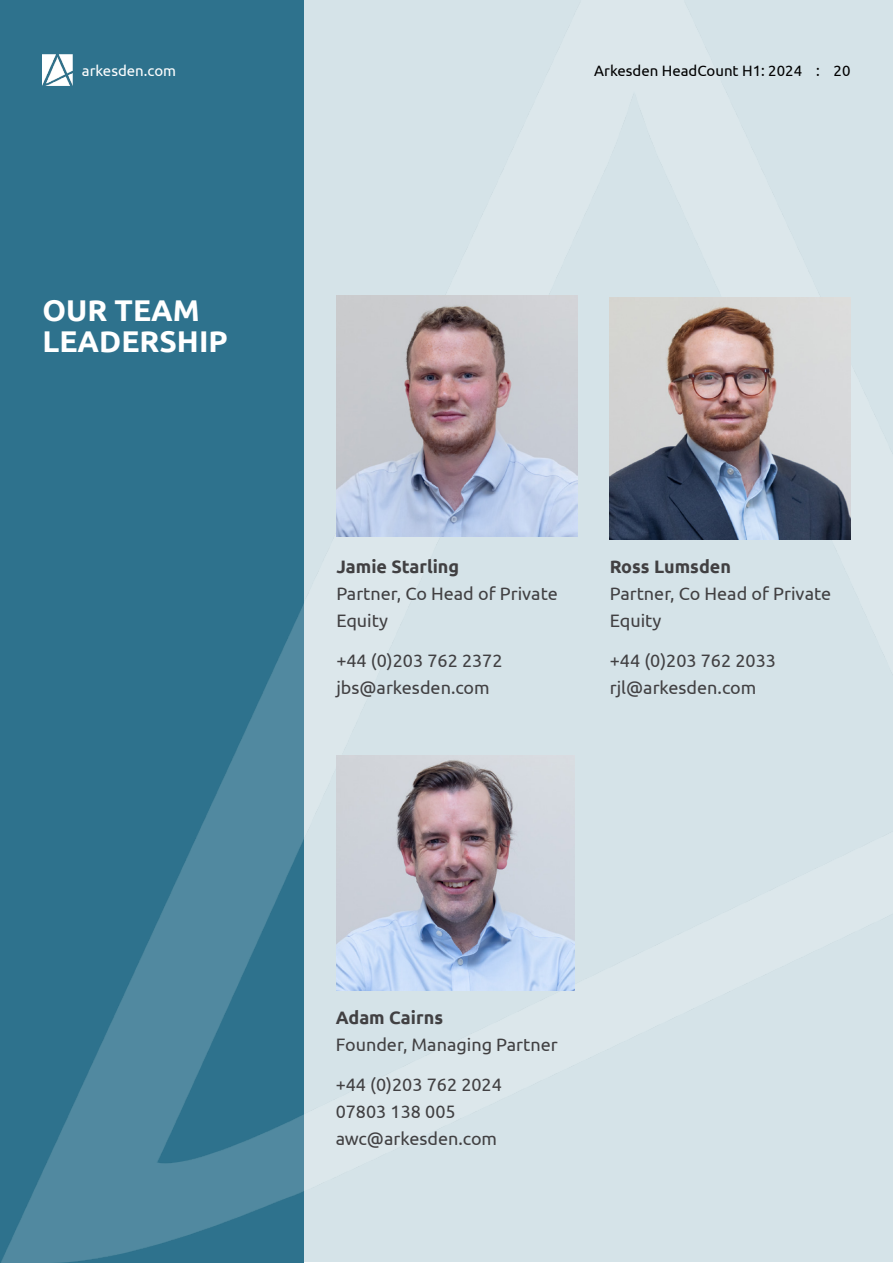
<style>
.page{position:relative;width:893px;height:1263px;background:#fff}
.page>*{position:absolute;margin:0;border:0;box-sizing:border-box;transform-origin:0 0}
.Left_column{font:700 30px/31.5px "Ubuntu";color:#fff}
.t1{font:18px/27px "Ubuntu";color:#414042}
.t2{font:15px "Ubuntu";color:#000}
.t3{font:15px "Ubuntu";color:#fff}
.s1{font-weight:700}
</style>
<div class="page">
<img style="left:0;top:0;width:893px;height:1263px">
<img style="left:43px;top:55px;width:36px;height:30px">
<img style="left:336px;top:755px;width:239px;height:236px">
<img style="left:336px;top:296px;width:242px;height:241px">
<img style="left:609px;top:298px;width:241px;height:241px">
<p class="t3" style="left:82px;top:62px;width:96px">arkesden.com</p>
<p class="t2" style="left:594px;top:62px;width:258px">Arkesden HeadCount H1: 2024 : 20</p>
<p class="Left_column" style="left:43px;top:294px;width:187px">OUR TEAM<br>LEADERSHIP</p>
<p class="t1" style="left:336px;top:552px;width:223px"><span class="s1">Jamie Starling<br></span>Partner, Co Head of Private<br>Equity</p>
<p class="t1" style="left:336px;top:646px;width:168px">+44 (0)203 762 2372 jbs@arkesden.com</p>
<p class="t1" style="left:610px;top:552px;width:223px"><span class="s1">Ross Lumsden<br></span>Partner, Co Head of Private<br>Equity</p>
<p class="t1" style="left:610px;top:646px;width:168px">+44 (0)203 762 2033 rjl@arkesden.com</p>
<p class="t1" style="left:336px;top:1004px;width:224px"><span class="s1">Adam Cairns<br></span>Founder, Managing Partner</p>
<p class="t1" style="left:336px;top:1071px;width:168px">+44 (0)203 762 2024<br>07803 138 005 awc@arkesden.com</p>
</div>
